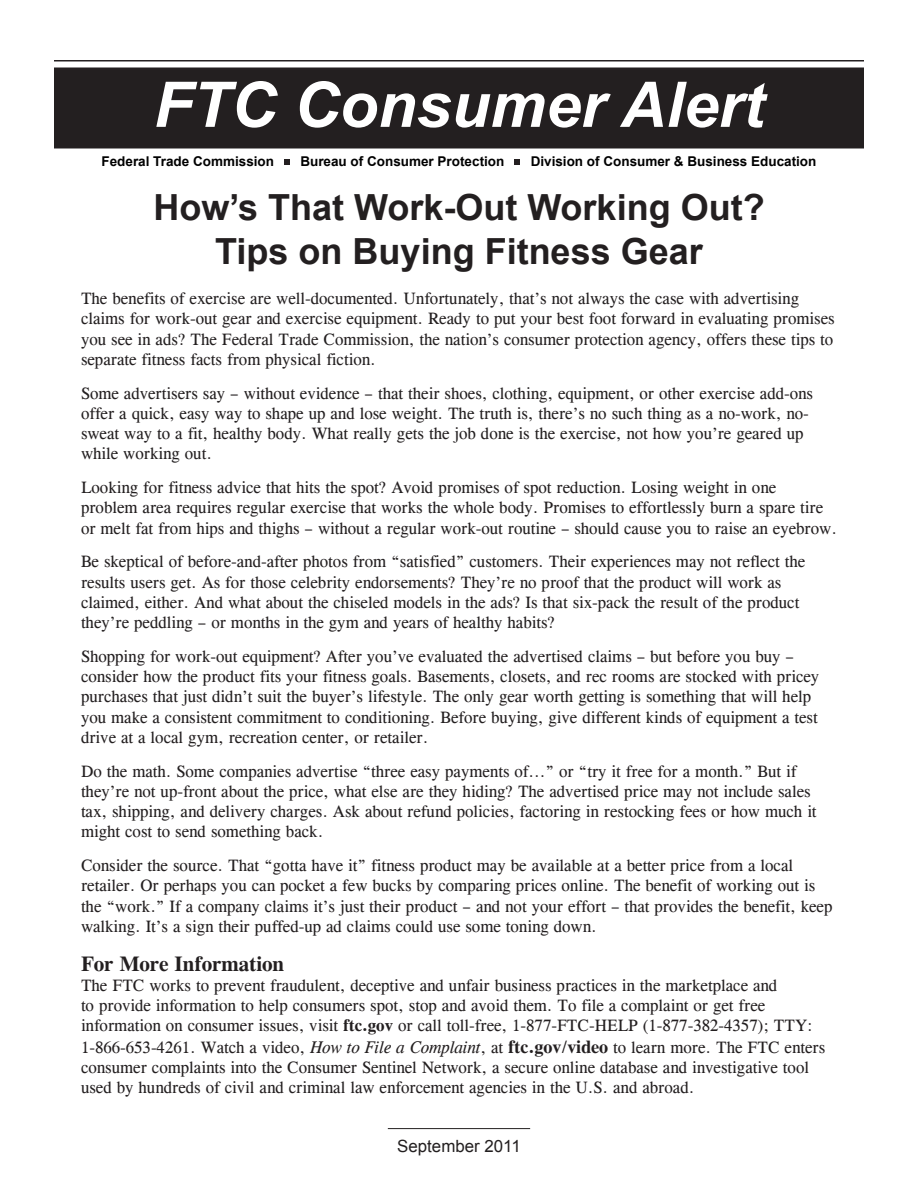
<style>
.page{position:relative;width:918px;height:1188px;background:#fff}
.page>*{position:absolute;margin:0;border:0;box-sizing:border-box;transform-origin:0 0}
.FTC_Consumer_Alert{font:italic 700 63px "Arial";color:#fff}
.t1{font:700 36px "Arial";color:#231f20}
.head{font:700 21px "CG Times";color:#231f20}
.Body_Text{font:16.8px/20.2px "CG Times";color:#231f20}
.Date{font:16.8px "Arial";color:#231f20}
.FTC__BCP__OCBE{font:700 13.5px "Arial";color:#000}
.s1{font-weight:700}
.s2{font-style:italic}
.s3{font-weight:700;font-size:18px}
</style>
<div class="page">
<div style="left:55px;top:68px;width:808px;height:80px;background:#231f20"></div>
<hr style="left:54px;top:60px;width:810px;height:2px;background:#231f20">
<svg style="left:284px;top:159px;width:6px;height:6px"></svg>
<svg style="left:515px;top:159px;width:5px;height:6px"></svg>
<hr style="left:388px;top:1128px;width:142px;height:1px;background:#231f20">
<p class="FTC_Consumer_Alert" style="left:154px;top:64px;width:612px">FTC Consumer Alert</p>
<p class="FTC__BCP__OCBE" style="left:102px;top:153px;width:174px">Federal Trade Commission</p>
<p class="FTC__BCP__OCBE" style="left:300px;top:153px;width:206px">Bureau of Consumer Protection</p>
<p class="FTC__BCP__OCBE" style="left:531px;top:153px;width:287px">Division of Consumer &amp; Business Education</p>
<p class="t1" style="left:153px;top:184px;width:613px">How’s That Work-Out Working Out?</p>
<p class="t1" style="left:215px;top:227px;width:489px">Tips on Buying Fitness Gear</p>
<p class="Body_Text" style="left:81px;top:288px;width:755px">The benefits of exercise are well-documented. Unfortunately, that’s not always the case with advertising claims for work-out gear and exercise equipment. Ready to put your best foot forward in evaluating promises you see in ads? The Federal Trade Commission, the nation’s consumer protection agency, offers these tips to separate fitness facts from physical fiction.</p>
<p class="Body_Text" style="left:81px;top:383px;width:734px">Some advertisers say – without evidence – that their shoes, clothing, equipment, or other exercise add-ons offer a quick, easy way to shape up and lose weight. The truth is, there’s no such thing as a no-work, no&shy;sweat way to a fit, healthy body. What really gets the job done is the exercise, not how you’re geared up while working out.</p>
<p class="Body_Text" style="left:81px;top:477px;width:757px">Looking for fitness advice that hits the spot? Avoid promises of spot reduction. Losing weight in one problem area requires regular exercise that works the whole body. Promises to effortlessly burn a spare tire or melt fat from hips and thighs – without a regular work-out routine – should cause you to raise an eyebrow.</p>
<p class="Body_Text" style="left:81px;top:552px;width:726px">Be skeptical of before-and-after photos from “satisfied” customers. Their experiences may not reflect the results users get. As for those celebrity endorsements? They’re no proof that the product will work as claimed, either. And what about the chiseled models in the ads? Is that six-pack the result of the product they’re peddling – or months in the gym and years of healthy habits?</p>
<p class="Body_Text" style="left:81px;top:646px;width:740px">Shopping for work-out equipment? After you’ve evaluated the advertised claims – but before you buy – consider how the product fits your fitness goals. Basements, closets, and rec rooms are stocked with pricey purchases that just didn’t suit the buyer’s lifestyle. The only gear worth getting is something that will help you make a consistent commitment to conditioning. Before buying, give different kinds of equipment a test drive at a local gym, recreation center, or retailer.</p>
<p class="Body_Text" style="left:81px;top:761px;width:737px">Do the math. Some companies advertise “three easy payments of...” or “try it free for a month.” But if they’re not up-front about the price, what else are they hiding? The advertised price may not include sales tax, shipping, and delivery charges. Ask about refund policies, factoring in restocking fees or how much it might cost to send something back.</p>
<p class="Body_Text" style="left:81px;top:855px;width:753px">Consider the source. That “gotta have it” fitness product may be available at a better price from a local retailer. Or perhaps you can pocket a few bucks by comparing prices online. The benefit of working out is the “work.” If a company claims it’s just their product – and not your effort – that provides the benefit, keep walking. It’s a sign their puffed-up ad claims could use some toning down.</p>
<p class="head" style="left:81px;top:951px;width:205px">For More Information</p>
<p class="Body_Text" style="left:81px;top:975px;width:746px">The FTC works to prevent fraudulent, deceptive and unfair business practices in the marketplace and<br>to provide information to help consumers spot, stop and avoid them. To file a complaint or get free information on consumer issues, visit <span class="s1">ftc.gov</span> or call toll-free, 1-877-FTC-HELP (1-877-382-4357); TTY:<br>1-866-653-4261. Watch a video, <span class="s2">How to File a Complaint</span>, at <span class="s3">ftc.gov/video</span> to learn more. The FTC enters consumer complaints into the Consumer Sentinel Network, a secure online database and investigative tool used by hundreds of civil and criminal law enforcement agencies in the U.S. and abroad.</p>
<p class="Date" style="left:397px;top:1135px;width:125px">September 2011</p>
</div>
